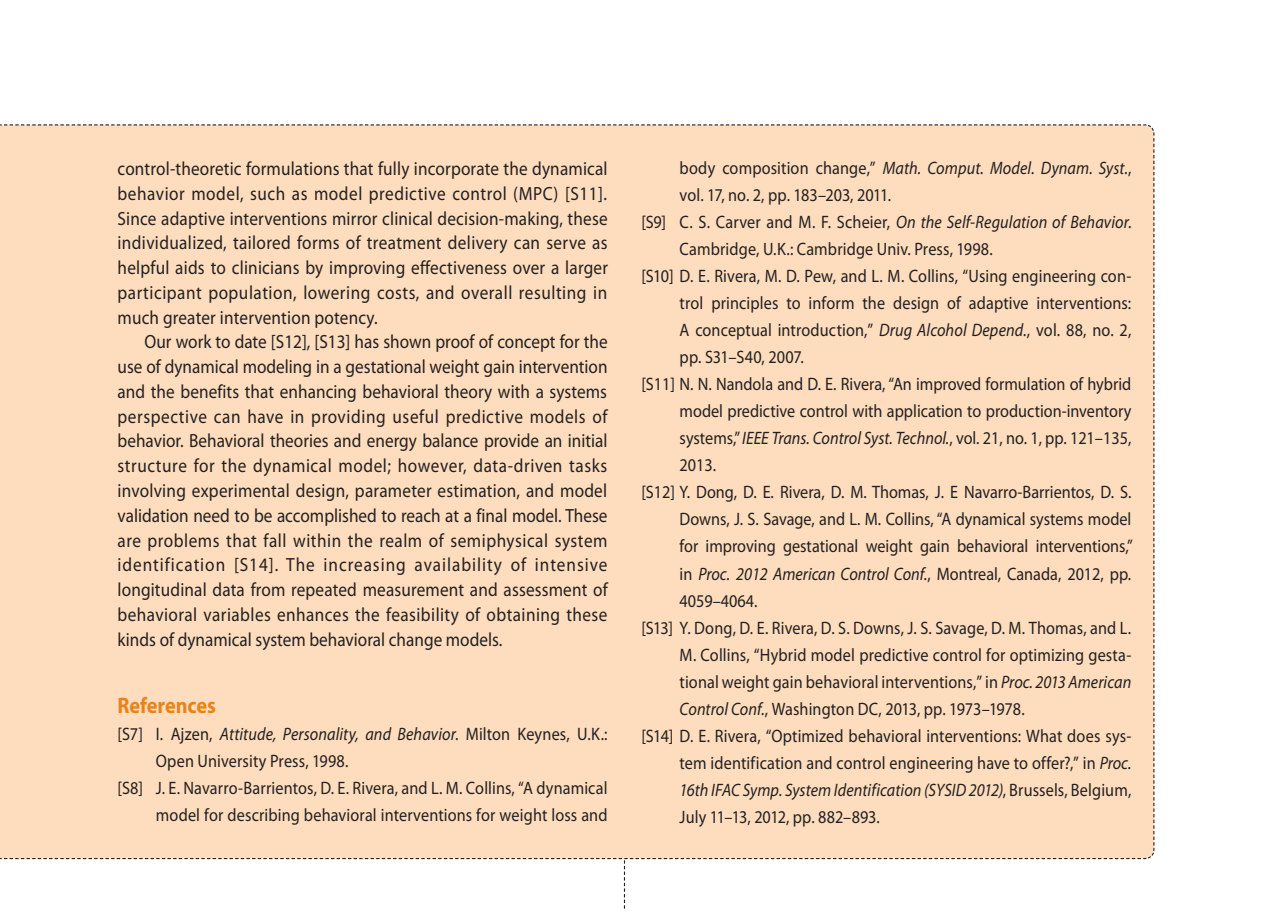
<style>
.page{position:relative;width:1276px;height:911px;background:#fff}
.page>*{position:absolute;margin:0;border:0;box-sizing:border-box;transform-origin:0 0}
.t1{font:700 22.5px "Myriad Pro";letter-spacing:-.005em;color:#e8831c;scale:.9 1}
.t2{font:19.12px/24.8px "Myriad Pro";letter-spacing:.005em;color:#231f20;text-align:justify;scale:.9 1}
.t3{font:18px "Myriad Pro";letter-spacing:.005em;color:#231f20;scale:.9 1}
.t4{font:italic 18px "Myriad Pro";letter-spacing:.005em;color:#231f20;scale:.9 1}
.s1{font-style:normal}
.s2{font-style:italic}
</style>
<div class="page">
<div style="left:0;top:124px;width:1155px;height:735px;background:#fdddbd"></div>
<p class="t2" style="left:118px;top:156px;width:546px">control-theoretic formulations that fully incorporate the dynamical behavior model, such as model predictive control (MPC) [S11].<br>Since adaptive interventions mirror clinical decision-making, these individualized, tailored forms of treatment delivery can serve as helpful aids to clinicians by improving effectiveness over a larger participant population, lowering costs, and overall resulting in much greater intervention potency.</p>
<p class="t2" style="left:118px;top:329px;width:546px;text-indent:27px">Our work to date [S12], [S13] has shown proof of concept for the use of dynamical modeling in a gestational weight gain intervention and the benefits that enhancing behavioral theory with a systems perspective can have in providing useful predictive models of behavior. Behavioral theories and energy balance provide an initial structure for the dynamical model; however, data-driven tasks involving experimental design, parameter estimation, and model validation need to be accomplished to reach at a final model. These are problems that fall within the realm of semiphysical system identification [S14]. The increasing availability of intensive longitudinal data from repeated measurement and assessment of behavioral variables enhances the feasibility of obtaining these kinds of dynamical system behavioral change models.</p>
<p class="t1" style="left:118px;top:690px;width:111px">References</p>
<p class="t4" style="left:118px;top:723px;width:546px"><span class="s1">[S7] I. Ajzen,</span> Attitude, Personality, and Behavior<span class="s1">. Milton Keynes, U.K.:</span></p>
<p class="t3" style="left:156px;top:750px;width:216px">Open University Press, 1998.</p>
<p class="t3" style="left:118px;top:777px;width:546px">[S8] J. E. Navarro-Barrientos, D. E. Rivera, and L. M. Collins, “A dynamical</p>
<p class="t3" style="left:156px;top:804px;width:503px">model for describing behavioral interventions for weight loss and</p>
<p class="t4" style="left:679px;top:157px;width:503px"><span class="s1">body composition change,”</span> Math. Comput. Model. Dynam. Syst.<span class="s1">,</span></p>
<p class="t3" style="left:679px;top:184px;width:236px">vol. 17, no. 2, pp. 183–203, 2011.</p>
<p class="t3" style="left:641px;top:211px;width:546px">[S9] C. S. Carver and M. F. Scheier, <span class="s2">On the Self-Regulation of Behavior</span>.</p>
<p class="t3" style="left:679px;top:238px;width:350px">Cambridge, U.K.: Cambridge Univ. Press, 1998.</p>
<p class="t3" style="left:641px;top:265px;width:546px">[S10] D. E. Rivera, M. D. Pew, and L. M. Collins, “Using engineering con-</p>
<p class="t3" style="left:679px;top:292px;width:503px">trol principles to inform the design of adaptive interventions:</p>
<p class="t3" style="left:679px;top:319px;width:503px">A conceptual introduction,” <span class="s2">Drug Alcohol Depend.</span>, vol. 88, no. 2,</p>
<p class="t3" style="left:679px;top:346px;width:139px">pp. S31–S40, 2007.</p>
<p class="t3" style="left:641px;top:373px;width:546px">[S11] N. N. Nandola and D. E. Rivera, “An improved formulation of hybrid</p>
<p class="t3" style="left:679px;top:400px;width:503px">model predictive control with application to production-inventory</p>
<p class="t3" style="left:679px;top:427px;width:503px">systems,” <span class="s2">IEEE Trans. Control Syst. Technol.</span>, vol. 21, no. 1, pp. 121–135,</p>
<p class="t3" style="left:679px;top:454px;width:42px">2013.</p>
<p class="t3" style="left:641px;top:481px;width:546px">[S12] Y. Dong, D. E. Rivera, D. M. Thomas, J. E Navarro-Barrientos, D. S.</p>
<p class="t3" style="left:679px;top:508px;width:503px">Downs, J. S. Savage, and L. M. Collins, “A dynamical systems model</p>
<p class="t3" style="left:679px;top:535px;width:505px">for improving gestational weight gain behavioral interventions,”</p>
<p class="t4" style="left:679px;top:562px;width:503px"><span class="s1">in</span> Proc. 2012 American Control Conf.<span class="s1">, Montreal, Canada, 2012, pp.</span></p>
<p class="t3" style="left:679px;top:589px;width:88px">4059–4064.</p>
<p class="t3" style="left:641px;top:616px;width:546px">[S13] Y. Dong, D. E. Rivera, D. S. Downs, J. S. Savage, D. M. Thomas, and L.</p>
<p class="t3" style="left:679px;top:643px;width:503px">M. Collins, “Hybrid model predictive control for optimizing gesta-</p>
<p class="t3" style="left:679px;top:670px;width:503px">tional weight gain behavioral interventions,” in <span class="s2">Proc. 2013 American</span></p>
<p class="t3" style="left:679px;top:697px;width:385px"><span class="s2">Control Conf.</span>, Washington DC, 2013, pp. 1973–1978.</p>
<p class="t3" style="left:641px;top:724px;width:546px">[S14] D. E. Rivera, “Optimized behavioral interventions: What does sys-</p>
<p class="t3" style="left:679px;top:751px;width:503px">tem identification and control engineering have to offer?,” in <span class="s2">Proc.</span></p>
<p class="t4" style="left:679px;top:778px;width:503px">16th IFAC Symp. System Identification (SYSID 2012)<span class="s1">, Brussels, Belgium,</span></p>
<p class="t3" style="left:679px;top:805px;width:224px">July 11–13, 2012, pp. 882–893.</p>
</div>
